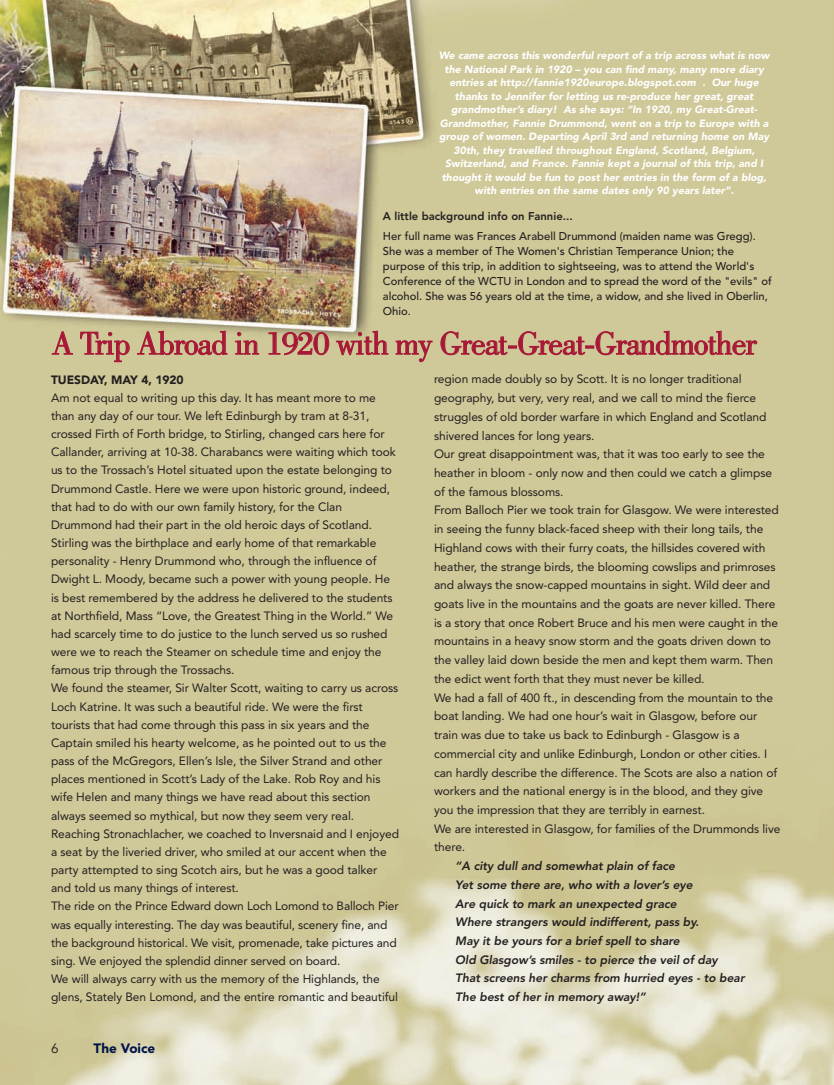
<style>
.page{position:relative;width:834px;height:1085px;background:#fff}
.page>*{position:absolute;margin:0;border:0;box-sizing:border-box;transform-origin:0 0}
.t1{font:33px "Bodoni";letter-spacing:-.025em;color:#a61836}
.t2{font:900 13.5px "Avenir";color:#001447}
.t3{font:13.5px "Avenir";color:#231f20}
.t4{font:12px/18.1px "Avenir";letter-spacing:-.005em;color:#231f20}
.t5{font:italic 800 12px/18.8px "Avenir";color:#231f20}
.t6{font:900 12px "Avenir";letter-spacing:-.005em;color:#231f20}
.t7{font:500 11.25px/15px "Avenir";color:#231f20}
.t8{font:800 11.25px "Avenir";color:#231f20}
.t9{font:italic 900 10.5px/13.5px "Avenir";letter-spacing:.005em;color:#fff;text-align:center}
</style>
<div class="page">
<img style="left:0;top:0;width:833px;height:1084px">
<p class="t9" style="left:439px;top:49px;width:332px">We came across this wonderful report of a trip across what is now the National Park in 1920 – you can find many, many more diary entries at http://fannie1920europe.blogspot.com . Our huge thanks to Jennifer for letting us re-produce her great, great grandmother’s diary! As she says: “In 1920, my Great-Great-Grandmother, Fannie Drummond, went on a trip to Europe with a group of women. Departing April 3rd and returning home on May 30th, they travelled throughout England, Scotland, Belgium, Switzerland, and France. Fannie kept a journal of this trip, and I thought it would be fun to post her entries in the form of a blog, with entries on the same dates only 90 years later”.</p>
<p class="t8" style="left:383px;top:212px;width:191px">A little background info on Fannie...</p>
<p class="t7" style="left:383px;top:229px;width:390px">Her full name was Frances Arabell Drummond (maiden name was Gregg).<br>She was a member of The Women's Christian Temperance Union; the purpose of this trip, in addition to sightseeing, was to attend the World's Conference of the WCTU in London and to spread the word of the "evils" of alcohol. She was 56 years old at the time, a widow, and she lived in Oberlin, Ohio.</p>
<h1 class="t1" style="left:51px;top:331px;width:706px">A Trip Abroad in 1920 with my Great-Great-Grandmother</h1>
<p class="t6" style="left:51px;top:374px;width:134px">TUESDAY, MAY 4, 1920</p>
<p class="t4" style="left:51px;top:389px;width:349px">Am not equal to writing up this day. It has meant more to me than any day of our tour. We left Edinburgh by tram at 8-31, crossed Firth of Forth bridge, to Stirling, changed cars here for Callander, arriving at 10-38. Charabancs were waiting which took us to the Trossach’s Hotel situated upon the estate belonging to Drummond Castle. Here we were upon historic ground, indeed, that had to do with our own family history, for the Clan Drummond had their part in the old heroic days of Scotland.<br>Stirling was the birthplace and early home of that remarkable personality - Henry Drummond who, through the influence of Dwight L. Moody, became such a power with young people. He is best remembered by the address he delivered to the students at Northfield, Mass “Love, the Greatest Thing in the World.” We had scarcely time to do justice to the lunch served us so rushed were we to reach the Steamer on schedule time and enjoy the famous trip through the Trossachs.<br>We found the steamer, Sir Walter Scott, waiting to carry us across Loch Katrine. It was such a beautiful ride. We were the first tourists that had come through this pass in six years and the Captain smiled his hearty welcome, as he pointed out to us the pass of the McGregors, Ellen’s Isle, the Silver Strand and other places mentioned in Scott’s Lady of the Lake. Rob Roy and his wife Helen and many things we have read about this section always seemed so mythical, but now they seem very real.<br>Reaching Stronachlacher, we coached to Inversnaid and I enjoyed a seat by the liveried driver, who smiled at our accent when the party attempted to sing Scotch airs, but he was a good talker and told us many things of interest.<br>The ride on the Prince Edward down Loch Lomond to Balloch Pier was equally interesting. The day was beautiful, scenery fine, and the background historical. We visit, promenade, take pictures and sing. We enjoyed the splendid dinner served on board.<br>We will always carry with us the memory of the Highlands, the glens, Stately Ben Lomond, and the entire romantic and beautiful</p>
<p class="t3" style="left:51px;top:1042px;width:9px">6</p>
<p class="t2" style="left:94px;top:1042px;width:63px">The Voice</p>
<p class="t4" style="left:434px;top:371px;width:348px;line-height:18.8px">region made doubly so by Scott. It is no longer traditional geography, but very, very real, and we call to mind the fierce struggles of old border warfare in which England and Scotland shivered lances for long years.<br>Our great disappointment was, that it was too early to see the heather in bloom - only now and then could we catch a glimpse of the famous blossoms.<br>From Balloch Pier we took train for Glasgow. We were interested in seeing the funny black-faced sheep with their long tails, the Highland cows with their furry coats, the hillsides covered with heather, the strange birds, the blooming cowslips and primroses and always the snow-capped mountains in sight. Wild deer and goats live in the mountains and the goats are never killed. There is a story that once Robert Bruce and his men were caught in the mountains in a heavy snow storm and the goats driven down to the valley laid down beside the men and kept them warm. Then the edict went forth that they must never be killed.<br>We had a fall of 400 ft., in descending from the mountain to the boat landing. We had one hour’s wait in Glasgow, before our train was due to take us back to Edinburgh - Glasgow is a commercial city and unlike Edinburgh, London or other cities. I can hardly describe the difference. The Scots are also a nation of workers and the national energy is in the blood, and they give you the impression that they are terribly in earnest.<br>We are interested in Glasgow, for families of the Drummonds live there.</p>
<p class="t5" style="left:455px;top:857px;width:291px">“A city dull and somewhat plain of face<br>Yet some there are, who with a lover’s eye<br>Are quick to mark an unexpected grace<br>Where strangers would indifferent, pass by.<br>May it be yours for a brief spell to share<br>Old Glasgow’s smiles - to pierce the veil of day That screens her charms from hurried eyes - to bear The best of her in memory away!”</p>
</div>
